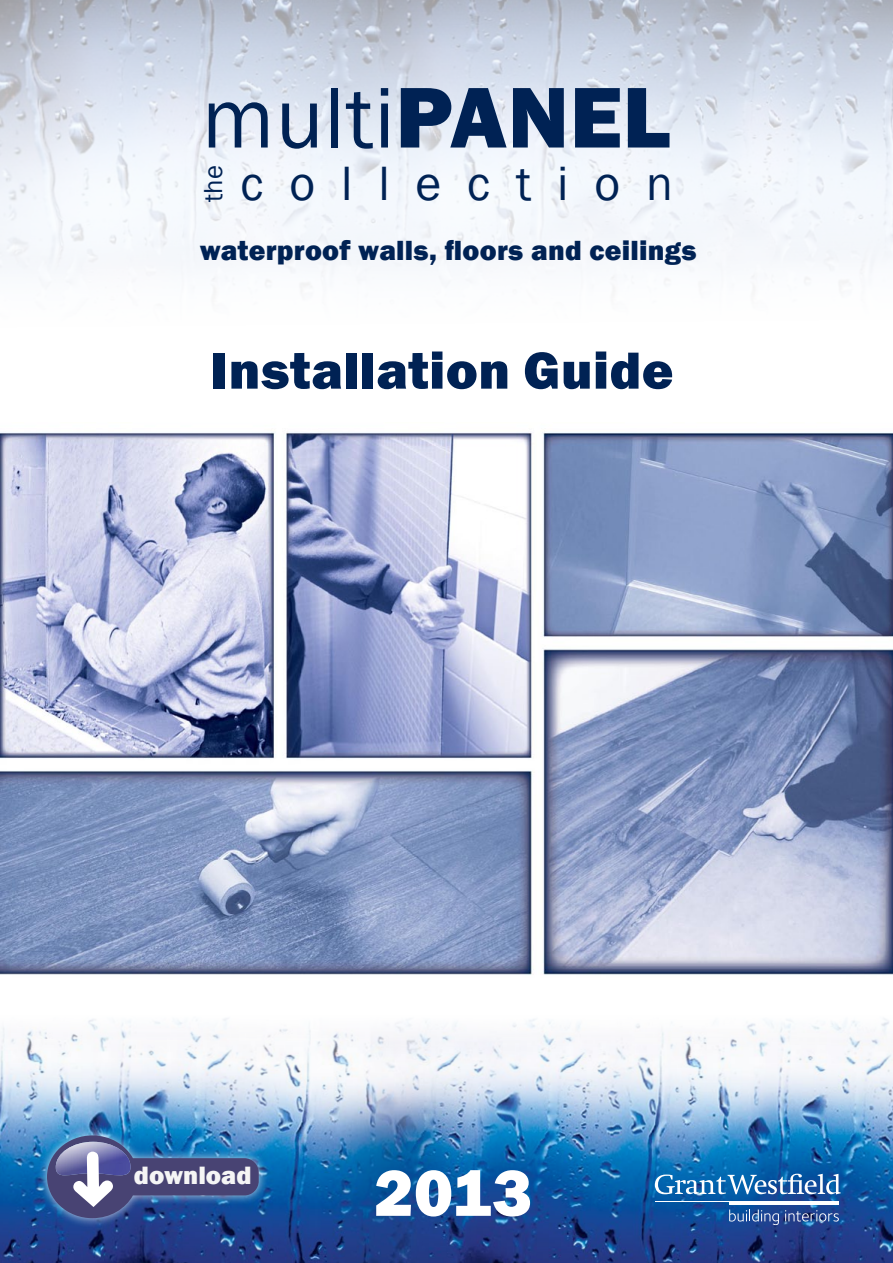
<style>
.page{position:relative;width:893px;height:1263px;background:#fff}
.page>*{position:absolute;margin:0;border:0;box-sizing:border-box;transform-origin:0 0}
.t1{font:89.1px "Franklin Gothic";letter-spacing:.01em;color:#002254}
.t2{font:800 67.5px "Franklin Gothic";color:#fff}
.t3{font:800 54px "Franklin Gothic";letter-spacing:.01em;color:#002254}
.t4{font:49.5px "Franklin Gothic";letter-spacing:.52em;color:#002254}
.t5{font:800 28.5px "Franklin Gothic";letter-spacing:.01em;color:#002254}
.t6{font:26.7px "Franklin Gothic";color:#002254}
.t7{font:800 25.8px "Franklin Gothic";color:#f5f5f5}
.s1{font-weight:800}
</style>
<div class="page">
<img style="left:0;top:1057px;width:893px;height:206px">
<img style="left:0;top:0;width:893px;height:293px">
<div style="left:37px;top:1126px;width:231px;height:102px;background:#fff;opacity:.75"></div>
<img style="left:47px;top:1135px;width:212px;height:83px">
<img style="left:0;top:432px;width:893px;height:543px">
<hr style="left:655px;top:1201px;width:183px;height:1px;background:#fff">
<hr style="left:729px;top:1202px;width:109px;height:2px;background:#fff">
<svg style="left:655px;top:1174px;width:186px;height:20px"></svg>
<svg style="left:729px;top:1209px;width:50px;height:16px"></svg>
<svg style="left:785px;top:1210px;width:54px;height:11px"></svg>
<h1 class="t1" style="left:202px;top:63px;width:470px">multi<span class="s1">PANEL</span></h1>
<p class="t6" style="left:197px;top:202px;width:38px;rotate:-90deg">the</p>
<h3 class="t4" style="left:241px;top:152px;width:434px">collection</h3>
<p class="t5" style="left:200px;top:232px;width:498px">waterproof walls, floors and ceilings</p>
<h3 class="t3" style="left:211px;top:336px;width:464px">Installation Guide</h3>
<p class="t7" style="left:134px;top:1158px;width:119px">download</p>
<h2 class="t2" style="left:374px;top:1149px;width:159px">2013</h2>
</div>
